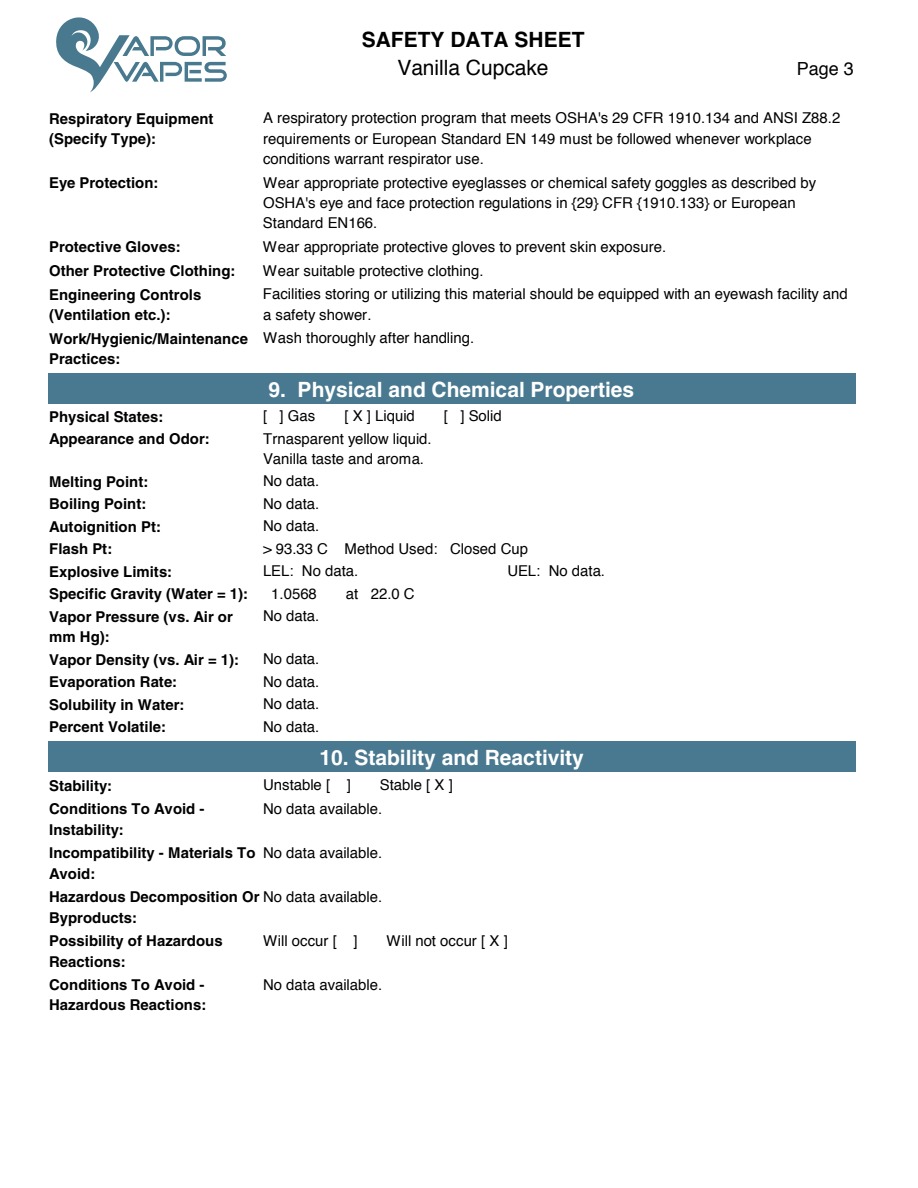
<style>
.page{position:relative;width:918px;height:1188px;background:#fff}
.page>*{position:absolute;margin:0;border:0;box-sizing:border-box;transform-origin:0 0}
.t1{font:700 21px "Helvetica";color:#fff}
.t2{font:700 21px "Helvetica";color:#000}
.t3{font:21px "Helvetica";color:#000}
.t4{font:18px "Helvetica";color:#000}
.t5{font:15px/20.4px "Helvetica";color:#000}
.t6{font:700 15px/20.4px "Helvetica";color:#000}
.s1{font-weight:400}
</style>
<div class="page">
<svg style="left:56px;top:17px;width:171px;height:75px"></svg>
<div style="left:49px;top:373px;width:807px;height:31px;background:#497990"></div>
<div style="left:49px;top:741px;width:807px;height:31px;background:#497990"></div>
<p class="t6" style="left:49px;top:108px;width:166px">Respiratory Equipment (Specify Type):</p>
<p class="t6" style="left:49px;top:173px;width:111px">Eye Protection:</p>
<h1 class="t2" style="left:362px;top:27px;width:224px">SAFETY DATA SHEET</h1>
<h1 class="t3" style="left:397px;top:52px;width:153px">Vanilla Cupcake</h1>
<p class="t4" style="left:797px;top:54px;width:59px">Page 3</p>
<p class="t5" style="left:263px;top:108px;width:579px">A respiratory protection program that meets OSHA's 29 CFR 1910.134 and ANSI Z88.2 requirements or European Standard EN 149 must be followed whenever workplace conditions warrant respirator use.</p>
<p class="t5" style="left:263px;top:173px;width:555px">Wear appropriate protective eyeglasses or chemical safety goggles as described by<br>OSHA's eye and face protection regulations in {29} CFR {1910.133} or European<br>Standard EN166.</p>
<p class="t6" style="left:49px;top:237px;width:133px">Protective Gloves:</p>
<p class="t5" style="left:263px;top:237px;width:405px">Wear appropriate protective gloves to prevent skin exposure.</p>
<p class="t6" style="left:49px;top:260px;width:188px">Other Protective Clothing:</p>
<p class="t5" style="left:263px;top:259px;width:586px;line-height:23.7px">Wear suitable protective clothing.<br>Facilities storing or utilizing this material should be equipped with an eyewash facility and</p>
<p class="t5" style="left:263px;top:305px;width:110px">a safety shower.</p>
<p class="t6" style="left:49px;top:284px;width:154px">Engineering Controls (Ventilation etc.):</p>
<p class="t6" style="left:49px;top:327px;width:427px;line-height:20.9px">Work/Hygienic/Maintenance <span class="s1">Wash thoroughly after handling.<br></span>Practices:</p>
<h1 class="t1" style="left:269px;top:376px;width:367px">9. Physical and Chemical Properties</h1>
<p class="t6" style="left:49px;top:406px;width:116px">Physical States:</p>
<p class="t5" style="left:263px;top:406px;width:54px">[ ] Gas</p>
<p class="t5" style="left:344px;top:406px;width:72px">[ X ] Liquid</p>
<p class="t5" style="left:444px;top:406px;width:59px">[ ] Solid</p>
<p class="t6" style="left:49px;top:428px;width:162px">Appearance and Odor:</p>
<p class="t5" style="left:263px;top:429px;width:170px">Trnasparent yellow liquid.<br>Vanilla taste and aroma.</p>
<p class="t6" style="left:49px;top:471px;width:101px">Melting Point:</p>
<p class="t5" style="left:263px;top:471px;width:58px">No data.</p>
<p class="t6" style="left:49px;top:494px;width:99px">Boiling Point:</p>
<p class="t5" style="left:263px;top:494px;width:58px">No data.</p>
<p class="t6" style="left:49px;top:516px;width:113px">Autoignition Pt:</p>
<p class="t5" style="left:263px;top:516px;width:58px">No data.</p>
<p class="t6" style="left:49px;top:539px;width:65px">Flash Pt:</p>
<p class="t5" style="left:263px;top:539px;width:267px">&gt; 93.33 C Method Used: Closed Cup</p>
<p class="t6" style="left:49px;top:561px;width:125px">Explosive Limits:</p>
<p class="t5" style="left:263px;top:561px;width:97px">LEL: No data.</p>
<p class="t5" style="left:508px;top:561px;width:99px">UEL: No data.</p>
<p class="t6" style="left:49px;top:584px;width:200px">Specific Gravity (Water = 1):</p>
<p class="t5" style="left:271px;top:584px;width:47px">1.0568</p>
<p class="t5" style="left:346px;top:584px;width:70px">at 22.0 C</p>
<p class="t6" style="left:49px;top:606px;width:185px">Vapor Pressure (vs. Air or mm Hg):</p>
<p class="t5" style="left:263px;top:606px;width:58px">No data.</p>
<p class="t6" style="left:49px;top:649px;width:191px">Vapor Density (vs. Air = 1):</p>
<p class="t5" style="left:263px;top:649px;width:58px">No data.</p>
<p class="t6" style="left:49px;top:672px;width:130px">Evaporation Rate:</p>
<p class="t5" style="left:263px;top:672px;width:58px">No data.</p>
<p class="t6" style="left:49px;top:694px;width:137px">Solubility in Water:</p>
<p class="t5" style="left:263px;top:694px;width:58px">No data.</p>
<p class="t6" style="left:49px;top:717px;width:118px">Percent Volatile:</p>
<p class="t5" style="left:263px;top:717px;width:58px">No data.</p>
<h1 class="t1" style="left:320px;top:744px;width:266px">10. Stability and Reactivity</h1>
<p class="t6" style="left:49px;top:775px;width:64px">Stability:</p>
<p class="t5" style="left:263px;top:775px;width:89px">Unstable [ ]</p>
<p class="t5" style="left:380px;top:775px;width:74px">Stable [ X ]</p>
<p class="t6" style="left:49px;top:799px;width:157px">Conditions To Avoid -</p>
<p class="t5" style="left:263px;top:799px;width:121px">No data available.</p>
<p class="t6" style="left:49px;top:819px;width:76px">Instability:</p>
<p class="t6" style="left:49px;top:843px;width:334px">Incompatibility - Materials To <span class="s1">No data available.<br></span>Avoid:</p>
<p class="t6" style="left:49px;top:887px;width:334px">Hazardous Decomposition Or <span class="s1">No data available.<br></span>Byproducts:</p>
<p class="t6" style="left:49px;top:931px;width:175px">Possibility of Hazardous</p>
<p class="t5" style="left:263px;top:931px;width:96px">Will occur [ ]</p>
<p class="t5" style="left:387px;top:931px;width:123px">Will not occur [ X ]</p>
<p class="t6" style="left:49px;top:949px;width:157px;line-height:23.5px">Reactions:<br>Conditions To Avoid -</p>
<p class="t5" style="left:263px;top:975px;width:121px">No data available.</p>
<p class="t6" style="left:49px;top:995px;width:159px">Hazardous Reactions:</p>
</div>
